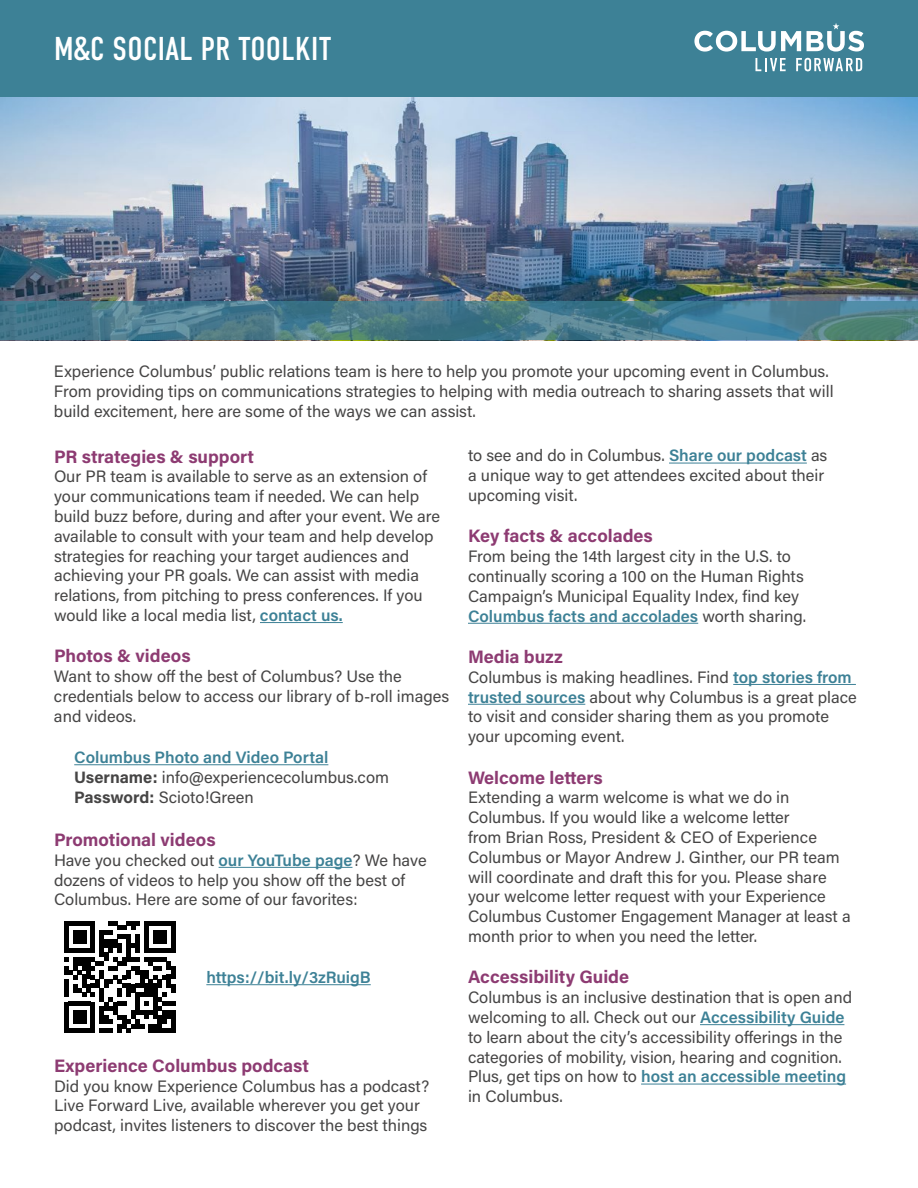
<style>
.page{position:relative;width:918px;height:1188px;background:#fff}
.page>*{position:absolute;margin:0;border:0;box-sizing:border-box;transform-origin:0 0}
.t1{font:33px "DIN Condensed";letter-spacing:.01em;color:#fff}
.t2{font:700 18px "Acumin Pro";color:#8d3b72}
.t3{font:16.5px/19.8px "Acumin Pro";color:#464545}
.t4{font:600 16.5px "Acumin Pro";color:#3d8196}
.s1{font-weight:600;color:#3d8196}
.s2{font-weight:700}
</style>
<div class="page">
<div style="left:0;top:0;width:918px;height:97px;background:#3d8196"></div>
<img style="left:0;top:97px;width:918px;height:204px">
<svg style="left:0;top:301px;width:918px;height:39px;background:#497c8c"></svg>
<svg style="left:694px;top:31px;width:107px;height:21px"></svg>
<svg style="left:807px;top:23px;width:57px;height:29px"></svg>
<svg style="left:755px;top:58px;width:31px;height:13px"></svg>
<svg style="left:796px;top:58px;width:66px;height:13px"></svg>
<hr style="left:260px;top:622px;width:83px;height:1px;background:#3d8196">
<hr style="left:74px;top:764px;width:254px;height:1px;background:#3d8196">
<hr style="left:219px;top:867px;width:133px;height:1px;background:#3d8196">
<svg style="left:64px;top:921px;width:111px;height:112px"></svg>
<hr style="left:206px;top:984px;width:165px;height:1px;background:#3d8196">
<hr style="left:669px;top:463px;width:138px;height:1px;background:#3d8196">
<hr style="left:468px;top:623px;width:230px;height:1px;background:#3d8196">
<hr style="left:733px;top:684px;width:123px;height:1px;background:#3d8196">
<hr style="left:468px;top:704px;width:117px;height:1px;background:#3d8196">
<hr style="left:700px;top:1024px;width:144px;height:1px;background:#3d8196">
<hr style="left:641px;top:1084px;width:205px;height:1px;background:#3d8196">
<h1 class="t1" style="left:54px;top:30px;width:279px">M&amp;C SOCIAL PR TOOLKIT</h1>
<p class="t3" style="left:54px;top:361px;width:781px">Experience Columbus’ public relations team is here to help you promote your upcoming event in Columbus.<br>From providing tips on communications strategies to helping with media outreach to sharing assets that will build excitement, here are some of the ways we can assist.</p>
<p class="t2" style="left:54px;top:444px;width:202px">PR strategies &amp; support</p>
<p class="t3" style="left:54px;top:466px;width:388px">Our PR team is available to serve as an extension of your communications team if needed. We can help build buzz before, during and after your event. We are available to consult with your team and help develop strategies for reaching your target audiences and achieving your PR goals. We can assist with media relations, from pitching to press conferences. If you would like a local media list, <span class="s1">contact us.</span></p>
<p class="t2" style="left:54px;top:643px;width:138px">Photos &amp; videos</p>
<p class="t3" style="left:54px;top:666px;width:397px">Want to show off the best of Columbus? Use the credentials below to access our library of b-roll images and videos.</p>
<p class="t3" style="left:74px;top:747px;width:316px"><span class="s1">Columbus Photo and Video Portal<br></span><span class="s2">Username:</span> info@experiencecolumbus.com<br><span class="s2">Password:</span> Scioto!Green</p>
<p class="t2" style="left:54px;top:827px;width:163px">Promotional videos</p>
<p class="t3" style="left:54px;top:849px;width:374px">Have you checked out <span class="s1">our YouTube page</span>? We have dozens of videos to help you show off the best of<br>Columbus. Here are some of our favorites:</p>
<p class="t4" style="left:206px;top:966px;width:166px">https://bit.ly/3zRuigB</p>
<p class="t2" style="left:54px;top:1053px;width:256px">Experience Columbus podcast</p>
<p class="t3" style="left:54px;top:1075px;width:377px">Did you know Experience Columbus has a podcast?<br>Live Forward Live, available wherever you get your podcast, invites listeners to discover the best things</p>
<p class="t3" style="left:468px;top:445px;width:361px">to see and do in Columbus. <span class="s1">Share our podcast</span> as a unique way to get attendees excited about their upcoming visit.</p>
<p class="t2" style="left:468px;top:523px;width:186px">Key facts &amp; accolades</p>
<p class="t3" style="left:468px;top:546px;width:340px">From being the 14th largest city in the U.S. to continually scoring a 100 on the Human Rights Campaign’s Municipal Equality Index, find key <span class="s1">Columbus facts and accolades</span> worth sharing.</p>
<p class="t2" style="left:468px;top:644px;width:97px">Media buzz</p>
<p class="t3" style="left:468px;top:666px;width:390px">Columbus is making headlines. Find <span class="s1">top stories from trusted sources</span> about why Columbus is a great place to visit and consider sharing them as you promote your upcoming event.</p>
<p class="t2" style="left:468px;top:765px;width:136px">Welcome letters</p>
<p class="t3" style="left:468px;top:787px;width:384px">Extending a warm welcome is what we do in Columbus. If you would like a welcome letter<br>from Brian Ross, President &amp; CEO of Experience Columbus or Mayor Andrew J. Ginther, our PR team will coordinate and draft this for you. Please share your welcome letter request with your Experience Columbus Customer Engagement Manager at least a month prior to when you need the letter.</p>
<p class="t2" style="left:468px;top:964px;width:163px">Accessibility Guide</p>
<p class="t3" style="left:468px;top:987px;width:386px">Columbus is an inclusive destination that is open and welcoming to all. Check out our <span class="s1">Accessibility Guide </span>to learn about the city’s accessibility offerings in the categories of mobility, vision, hearing and cognition.<br>Plus, get tips on how to <span class="s1">host an accessible meeting </span>in Columbus.</p>
</div>
